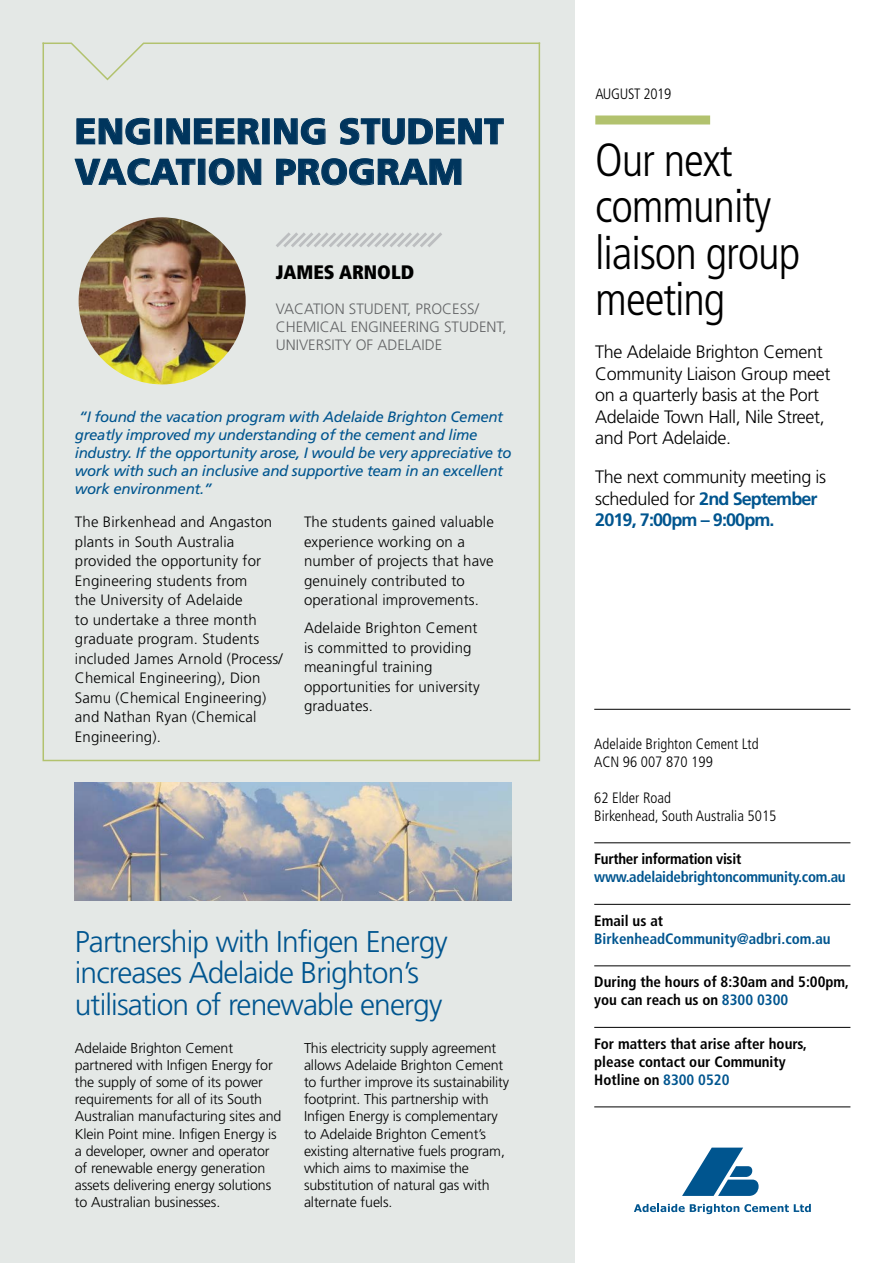
<style>
.page{position:relative;width:893px;height:1263px;background:#fff}
.page>*{position:absolute;margin:0;border:0;box-sizing:border-box;transform-origin:0 0}
.t1{font:300 condensed 46.5px/46.5px "Frutiger";letter-spacing:-.025em;color:#000}
.t2{font:900 36px/40.5px "Frutiger";letter-spacing:.01em;color:#00355d}
.t3{font:300 30px/31.5px "Frutiger";letter-spacing:-.03em;color:#00558f}
.t4{font:900 condensed 19.5px "Frutiger";color:#000}
.t5{font:300 18px/21.6px "Frutiger";letter-spacing:-.02em;color:#000}
.t6{font:300 15px/19.5px "Frutiger";letter-spacing:.01em;color:#000}
.t7{font:italic 15px/18px "Frutiger";letter-spacing:-.02em;color:#00558f}
.t8{font:700 condensed 15px/18px "Frutiger";color:#000}
.t9{font:300 condensed 15px/18px "Frutiger";color:#000}
.t10{font:300 15px/18px "Frutiger";color:#636466}
.t11{font:700 condensed 15px "Frutiger";letter-spacing:-.02em;color:#00558f}
.t12{font:700 condensed 15px "Frutiger";color:#00558f}
.t13{font:700 condensed 15px "Frutiger";letter-spacing:-.02em;color:#000}
.t14{font:300 condensed 15px "Frutiger";letter-spacing:-.02em;color:#000}
.t15{font:300 14.25px/17.1px "Frutiger";letter-spacing:-.01em;color:#000}
.s1{font-weight:700;color:#00558f}
.s2{color:#00558f}
</style>
<div class="page">
<div style="left:0;top:0;width:574px;height:1263px;background:#e4e8e6"></div>
<svg style="left:42px;top:42px;width:499px;height:39px"></svg>
<hr style="left:594px;top:709px;width:256px;height:1px;background:#000">
<hr style="left:594px;top:842px;width:256px;height:1px;background:#000">
<hr style="left:594px;top:904px;width:256px;height:1px;background:#000">
<hr style="left:594px;top:965px;width:256px;height:1px;background:#000">
<hr style="left:594px;top:1027px;width:256px;height:1px;background:#000">
<hr style="left:594px;top:1107px;width:256px;height:1px;background:#000">
<div style="left:595px;top:115px;width:115px;height:9px;background:#b2c26e"></div>
<svg style="left:77px;top:118px;width:73px;height:27px"></svg>
<div style="left:155px;top:119px;width:7px;height:25px;border:1px solid #00355d"></div>
<svg style="left:167px;top:118px;width:93px;height:26px"></svg>
<div style="left:262px;top:119px;width:7px;height:25px;border:1px solid #00355d"></div>
<svg style="left:274px;top:118px;width:51px;height:27px"></svg>
<svg style="left:340px;top:118px;width:164px;height:27px"></svg>
<svg style="left:75px;top:158px;width:120px;height:27px"></svg>
<div style="left:198px;top:159px;width:7px;height:26px;border:1px solid #00355d"></div>
<svg style="left:209px;top:158px;width:52px;height:27px"></svg>
<svg style="left:276px;top:158px;width:185px;height:27px"></svg>
<img style="left:79px;top:217px;width:167px;height:167px;border-radius:84px">
<svg style="left:276px;top:232px;width:166px;height:15px"></svg>
<svg style="left:634px;top:1204px;width:177px;height:10px"></svg>
<svg style="left:682px;top:1147px;width:77px;height:49px"></svg>
<img style="left:75px;top:783px;width:437px;height:117px">
<h2 class="t2" style="left:75px;top:110px;width:430px">ENGINEERING STUDENT<br>VACATION PROGRAM</h2>
<h3 class="t4" style="left:276px;top:260px;width:140px">JAMES ARNOLD</h3>
<p class="t10" style="left:276px;top:300px;width:232px">VACATION STUDENT, PROCESS/<br>CHEMICAL ENGINEERING STUDENT,<br>UNIVERSITY OF ADELAIDE</p>
<p class="t7" style="left:75px;top:408px;width:438px">“I found the vacation program with Adelaide Brighton Cement greatly improved my understanding of the cement and lime industry. If the opportunity arose, I would be very appreciative to work with such an inclusive and supportive team in an excellent work environment.”</p>
<p class="t6" style="left:75px;top:512px;width:209px">The Birkenhead and Angaston plants in South Australia provided the opportunity for<br>Engineering students from<br>the University of Adelaide<br>to undertake a three month graduate program. Students included James Arnold (Process/<br>Chemical Engineering), Dion<br>Samu (Chemical Engineering) and Nathan Ryan (Chemical<br>Engineering).</p>
<p class="t6" style="left:304px;top:512px;width:191px">The students gained valuable experience working on a number of projects that have genuinely contributed to operational improvements.</p>
<p class="t6" style="left:304px;top:618px;width:177px">Adelaide Brighton Cement is committed to providing meaningful training opportunities for university graduates.</p>
<h3 class="t3" style="left:75px;top:925px;width:375px">Partnership with Infigen Energy increases Adelaide Brighton’s utilisation of renewable energy</h3>
<p class="t15" style="left:75px;top:1039px;width:208px">Adelaide Brighton Cement partnered with Infigen Energy for the supply of some of its power requirements for all of its South<br>Australian manufacturing sites and<br>Klein Point mine. Infigen Energy is a developer, owner and operator of renewable energy generation assets delivering energy solutions to Australian businesses.</p>
<p class="t15" style="left:304px;top:1039px;width:207px">This electricity supply agreement allows Adelaide Brighton Cement to further improve its sustainability footprint. This partnership with<br>Infigen Energy is complementary to Adelaide Brighton Cement’s existing alternative fuels program, which aims to maximise the substitution of natural gas with alternate fuels.</p>
<p class="t14" style="left:595px;top:86px;width:78px">AUGUST 2019</p>
<h1 class="t1" style="left:595px;top:137px;width:206px">Our next community liaison group meeting</h1>
<p class="t5" style="left:595px;top:341px;width:236px">The Adelaide Brighton Cement<br>Community Liaison Group meet on a quarterly basis at the Port<br>Adelaide Town Hall, Nile Street, and Port Adelaide.</p>
<p class="t5" style="left:595px;top:466px;width:232px">The next community meeting is scheduled for <span class="s1">2nd September<br>2019, 7:00pm – 9:00pm.</span></p>
<p class="t9" style="left:594px;top:735px;width:166px">Adelaide Brighton Cement Ltd<br>ACN 96 007 870 199</p>
<p class="t9" style="left:594px;top:789px;width:184px">62 Elder Road<br>Birkenhead, South Australia 5015</p>
<p class="t13" style="left:594px;top:850px;width:149px">Further information visit</p>
<p class="t11" style="left:594px;top:868px;width:253px">www.adelaidebrightoncommunity.com.au</p>
<p class="t8" style="left:594px;top:912px;width:70px">Email us at</p>
<p class="t12" style="left:594px;top:930px;width:238px">BirkenheadCommunity@adbri.com.au</p>
<p class="t8" style="left:594px;top:973px;width:256px">During the hours of 8:30am and 5:00pm, you can reach us on <span class="s2">8300 0300</span></p>
<p class="t8" style="left:594px;top:1035px;width:214px">For matters that arise after hours, please contact our Community<br>Hotline on <span class="s2">8300 0520</span></p>
</div>
